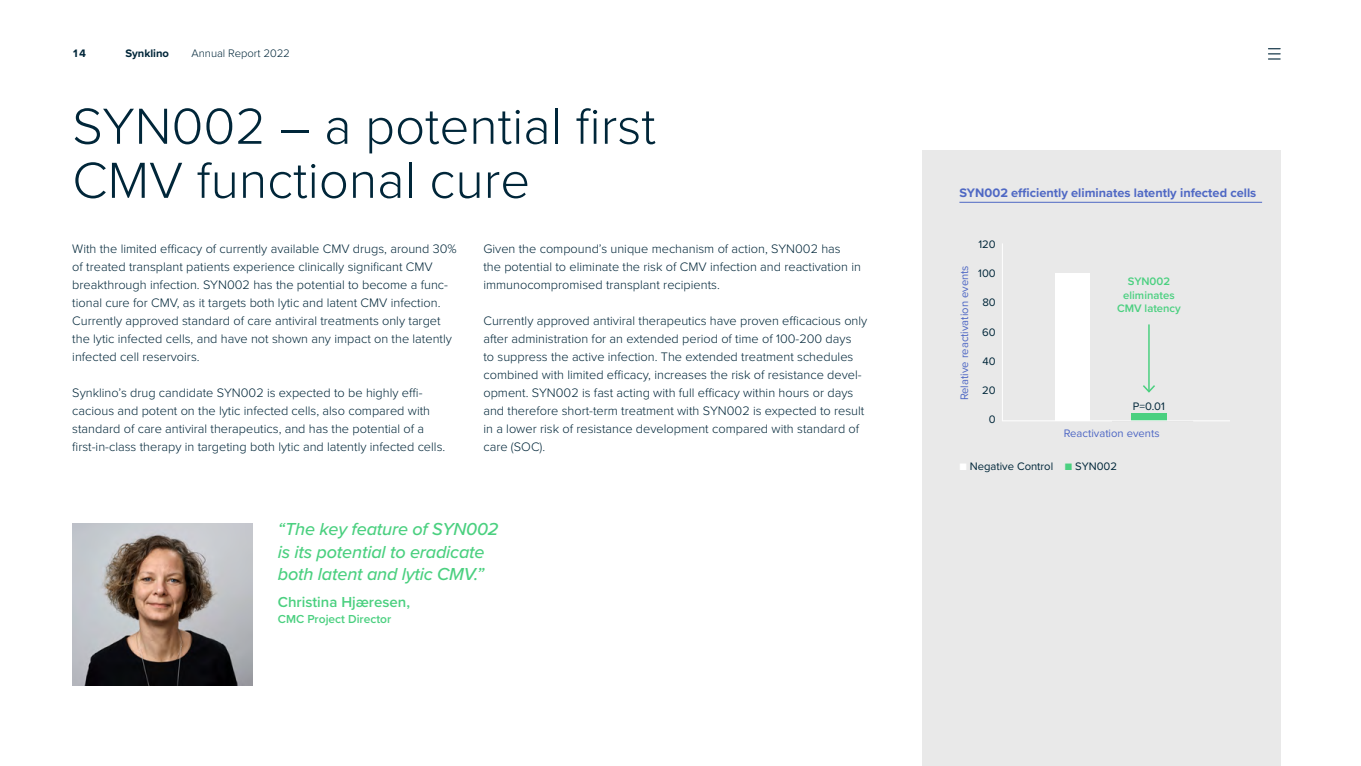
<style>
.page{position:relative;width:1361px;height:766px;background:#fff}
.page>*{position:absolute;margin:0;border:0;box-sizing:border-box;transform-origin:0 0}
.t1{font:300 52.5px/54px "Proxima Nova";color:#002639}
.t2{font:italic 500 18px/22.5px "Proxima Nova";letter-spacing:-.01em;color:#4bd080}
.t3{font:600 15px "Proxima Nova";color:#4bd080}
.t4{font:300 12.75px/18px "Proxima Nova";color:#002639}
.t5{font:700 12.75px "Proxima Nova";color:#4f68c4}
.t6{font:600 12px "Proxima Nova";color:#4bd080}
.t7{font:11.25px "Proxima Nova";color:#4f68c4}
.t8{font:11.25px "Proxima Nova";color:#002639}
.t9{font:600 11.25px/13.5px "Proxima Nova";color:#4bd080;text-align:center}
.t10{font:300 11.25px "Proxima Nova";color:#002639}
.t11{font:700 11.25px "Proxima Nova";color:#002639}
.s1{color:#fff}
.s2{color:#4bd080}
</style>
<div class="page">
<div style="left:922px;top:151px;width:358px;height:614px;background:#e9e9e9"></div>
<hr style="left:959px;top:202px;width:303px;height:1px;background:#4f68c4">
<div style="left:1131px;top:413px;width:35px;height:8px;background:#4bd080"></div>
<hr style="left:1148px;top:324px;width:1px;height:67px;background:#4bd080">
<svg style="left:1143px;top:383px;width:12px;height:10px"></svg>
<div style="left:1055px;top:273px;width:34px;height:147px;background:#fff"></div>
<hr style="left:1002px;top:420px;width:228px;height:1px;background:#fff">
<hr style="left:1002px;top:243px;width:1px;height:178px;background:#fff">
<img style="left:73px;top:523px;width:179px;height:162px">
<svg style="left:1268px;top:48px;width:12px;height:12px"></svg>
<p class="t11" style="left:72px;top:44px;width:16px">14</p>
<p class="t11" style="left:125px;top:44px;width:45px">Synklino</p>
<p class="t10" style="left:192px;top:44px;width:100px">Annual Report 2022</p>
<h1 class="t1" style="left:72px;top:96px;width:585px">SYN002 – a potential first<br>CMV functional cure</h1>
<p class="t4" style="left:72px;top:239px;width:386px">With the limited efficacy of currently available CMV drugs, around 30% of treated transplant patients experience clinically significant CMV breakthrough infection. SYN002 has the potential to become a func&shy;tional cure for CMV, as it targets both lytic and latent CMV infection.<br>Currently approved standard of care antiviral treatments only target the lytic infected cells, and have not shown any impact on the latently infected cell reservoirs.</p>
<p class="t4" style="left:72px;top:383px;width:374px">Synklino’s drug candidate SYN002 is expected to be highly effi&shy;cacious and potent on the lytic infected cells, also compared with standard of care antiviral therapeutics, and has the potential of a first-in-class therapy in targeting both lytic and latently infected cells.</p>
<p class="t4" style="left:483px;top:239px;width:379px">Given the compound’s unique mechanism of action, SYN002 has the potential to eliminate the risk of CMV infection and reactivation in immunocompromised transplant recipients.</p>
<p class="t4" style="left:483px;top:311px;width:385px">Currently approved antiviral therapeutics have proven efficacious only after administration for an extended period of time of 100-200 days<br>to suppress the active infection. The extended treatment schedules combined with limited efficacy, increases the risk of resistance devel&shy;opment. SYN002 is fast acting with full efficacy within hours or days and therefore short-term treatment with SYN002 is expected to result in a lower risk of resistance development compared with standard of care (SOC).</p>
<h2 class="t2" style="left:278px;top:517px;width:222px">“The key feature of SYN002 is its potential to eradicate both latent and lytic CMV.”</h2>
<p class="t3" style="left:278px;top:590px;width:134px">Christina Hjæresen,</p>
<p class="t6" style="left:278px;top:610px;width:115px">CMC Project Director</p>
<p class="t5" style="left:959px;top:183px;width:298px">SYN002 efficiently eliminates latently infected cells</p>
<p class="t7" style="left:956px;top:400px;width:136px;rotate:-90deg">Relative reactivation events</p>
<p class="t8" style="left:978px;top:235px;width:19px">120</p>
<p class="t8" style="left:978px;top:265px;width:19px">100</p>
<p class="t8" style="left:982px;top:294px;width:15px">80</p>
<p class="t8" style="left:982px;top:323px;width:15px">60</p>
<p class="t8" style="left:982px;top:352px;width:15px">40</p>
<p class="t8" style="left:982px;top:382px;width:15px">20</p>
<p class="t8" style="left:989px;top:411px;width:8px">0</p>
<p class="t9" style="left:1117px;top:274px;width:65px">SYN002 eliminates<br>CMV latency</p>
<p class="t8" style="left:1133px;top:397px;width:34px">P=0.01</p>
<p class="t7" style="left:1063px;top:425px;width:97px">Reactivation events</p>
<p class="t8" style="left:959px;top:458px;width:159px"><span class="s1">■</span> Negative Control <span class="s2">■</span> SYN002</p>
</div>
